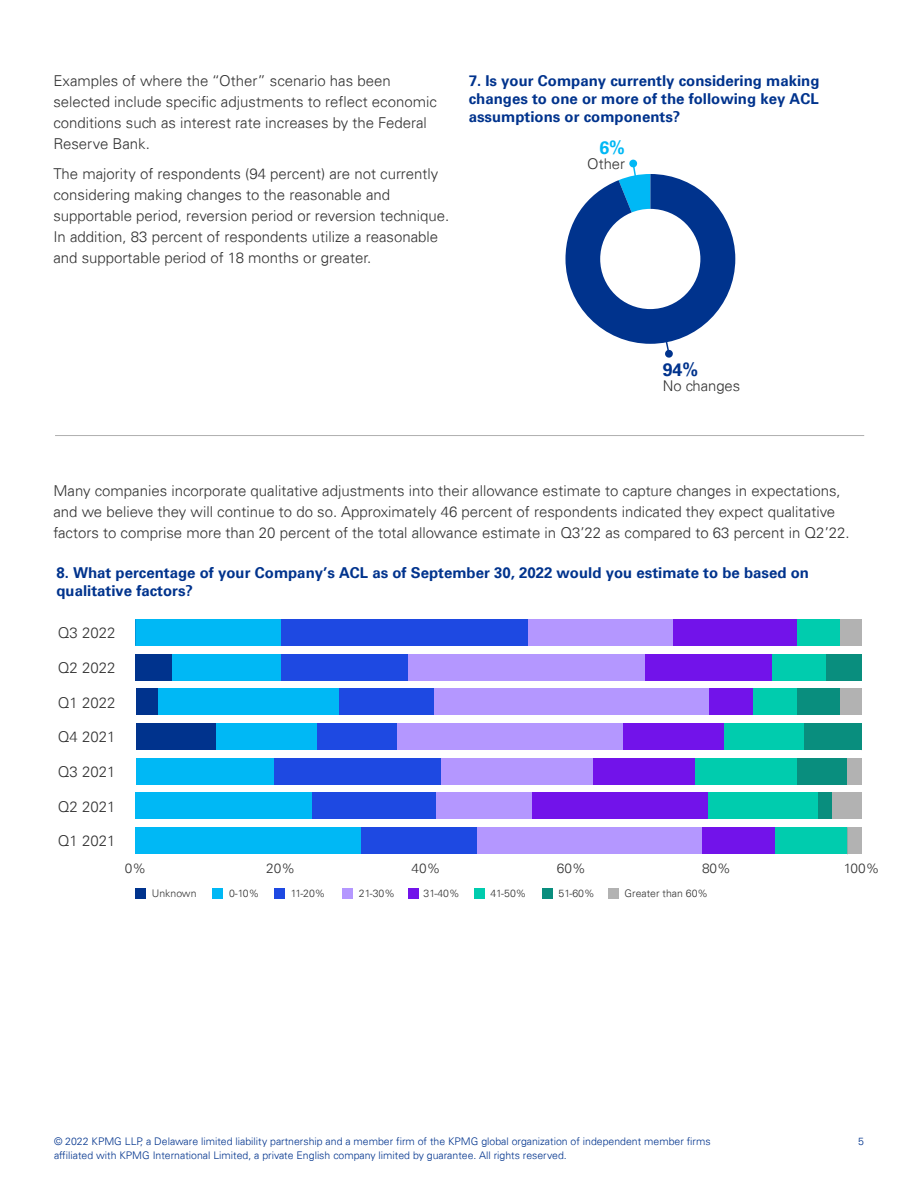
<style>
.page{position:relative;width:918px;height:1188px;background:#fff}
.page>*{position:absolute;margin:0;border:0;box-sizing:border-box;transform-origin:0 0}
.t1{font:700 17.85px "Univers";color:#00338d}
.t2{font:700 17.85px "Univers";color:#00b8f5}
.t3{font:300 15px/21px "Univers 45";color:#333}
.t4{font:700 15px/18px "Univers";color:#00338d}
.t5{font:300 14.85px "Univers 45";color:#333}
.t6{font:300 13.5px "Univers 45";color:#333}
.t7{font:300 10.5px "Univers 45";color:#00338d}
.t8{font:300 10.5px "Univers 45";color:#333}
</style>
<div class="page">
<div style="left:213px;top:888px;width:10px;height:10px;background:#00b8f5"></div>
<div style="left:274px;top:888px;width:10px;height:10px;background:#1e49e2"></div>
<div style="left:343px;top:888px;width:10px;height:10px;background:#b497ff"></div>
<div style="left:847px;top:827px;width:15px;height:27px;background:#b2b2b2"></div>
<div style="left:775px;top:827px;width:72px;height:27px;background:#00ccae"></div>
<div style="left:702px;top:827px;width:73px;height:27px;background:#7213ea"></div>
<div style="left:477px;top:827px;width:225px;height:27px;background:#b497ff"></div>
<div style="left:361px;top:827px;width:116px;height:27px;background:#1e49e2"></div>
<div style="left:136px;top:827px;width:225px;height:27px;background:#00b8f5"></div>
<div style="left:832px;top:792px;width:30px;height:27px;background:#b2b2b2"></div>
<div style="left:818px;top:792px;width:14px;height:27px;background:#098e7e"></div>
<div style="left:708px;top:792px;width:110px;height:27px;background:#00ccae"></div>
<div style="left:532px;top:792px;width:176px;height:27px;background:#7213ea"></div>
<div style="left:436px;top:792px;width:96px;height:27px;background:#b497ff"></div>
<div style="left:312px;top:792px;width:124px;height:27px;background:#1e49e2"></div>
<div style="left:136px;top:792px;width:176px;height:27px;background:#00b8f5"></div>
<div style="left:847px;top:758px;width:15px;height:27px;background:#b2b2b2"></div>
<div style="left:796px;top:758px;width:51px;height:27px;background:#098e7e"></div>
<div style="left:695px;top:758px;width:101px;height:27px;background:#00ccae"></div>
<div style="left:593px;top:758px;width:102px;height:27px;background:#7213ea"></div>
<div style="left:441px;top:758px;width:152px;height:27px;background:#b497ff"></div>
<div style="left:274px;top:758px;width:167px;height:27px;background:#1e49e2"></div>
<div style="left:136px;top:758px;width:138px;height:27px;background:#00b8f5"></div>
<div style="left:408px;top:888px;width:10px;height:10px;background:#7213ea"></div>
<div style="left:474px;top:888px;width:10px;height:10px;background:#00ccae"></div>
<div style="left:542px;top:888px;width:10px;height:10px;background:#098e7e"></div>
<div style="left:608px;top:888px;width:10px;height:10px;background:#b2b2b2"></div>
<div style="left:804px;top:723px;width:58px;height:27px;background:#098e7e"></div>
<div style="left:724px;top:723px;width:80px;height:27px;background:#00ccae"></div>
<div style="left:622px;top:723px;width:102px;height:27px;background:#7213ea"></div>
<div style="left:397px;top:723px;width:225px;height:27px;background:#b497ff"></div>
<div style="left:317px;top:723px;width:80px;height:27px;background:#1e49e2"></div>
<div style="left:216px;top:723px;width:101px;height:27px;background:#00b8f5"></div>
<div style="left:136px;top:723px;width:80px;height:27px;background:#00338d"></div>
<div style="left:136px;top:888px;width:10px;height:10px;background:#00338d"></div>
<div style="left:840px;top:688px;width:22px;height:27px;background:#b2b2b2"></div>
<div style="left:796px;top:688px;width:44px;height:27px;background:#098e7e"></div>
<div style="left:753px;top:688px;width:43px;height:27px;background:#00ccae"></div>
<div style="left:709px;top:688px;width:44px;height:27px;background:#7213ea"></div>
<div style="left:433px;top:688px;width:276px;height:27px;background:#b497ff"></div>
<div style="left:339px;top:688px;width:94px;height:27px;background:#1e49e2"></div>
<div style="left:158px;top:688px;width:181px;height:27px;background:#00b8f5"></div>
<div style="left:136px;top:688px;width:22px;height:27px;background:#00338d"></div>
<div style="left:826px;top:654px;width:36px;height:27px;background:#098e7e"></div>
<div style="left:772px;top:654px;width:54px;height:27px;background:#00ccae"></div>
<div style="left:644px;top:654px;width:128px;height:27px;background:#7213ea"></div>
<div style="left:408px;top:654px;width:236px;height:27px;background:#b497ff"></div>
<div style="left:281px;top:654px;width:127px;height:27px;background:#1e49e2"></div>
<div style="left:171px;top:654px;width:110px;height:27px;background:#00b8f5"></div>
<div style="left:136px;top:654px;width:36px;height:27px;background:#00338d"></div>
<div style="left:840px;top:619px;width:22px;height:27px;background:#b2b2b2"></div>
<div style="left:796px;top:619px;width:44px;height:27px;background:#00ccae"></div>
<div style="left:673px;top:619px;width:123px;height:27px;background:#7213ea"></div>
<div style="left:528px;top:619px;width:145px;height:27px;background:#b497ff"></div>
<div style="left:281px;top:619px;width:247px;height:27px;background:#1e49e2"></div>
<div style="left:136px;top:619px;width:145px;height:27px;background:#00b8f5"></div>
<svg style="left:629px;top:159px;width:8px;height:9px"></svg>
<svg style="left:565px;top:162px;width:170px;height:187px"></svg>
<svg style="left:665px;top:349px;width:8px;height:9px"></svg>
<div style="left:600px;top:209px;width:100px;height:100px;background:#fff;border-radius:50%"></div>
<hr style="left:55px;top:435px;width:809px;height:1px;background:#b2b2b2">
<p class="t3" style="left:53px;top:70px;width:385px">Examples of where the “Other” scenario has been selected include specific adjustments to reflect economic conditions such as interest rate increases by the Federal Reserve Bank.</p>
<p class="t3" style="left:53px;top:163px;width:397px">The majority of respondents (94 percent) are not currently considering making changes to the reasonable and supportable period, reversion period or reversion technique.<br>In addition, 83 percent of respondents utilize a reasonable and supportable period of 18 months or greater.</p>
<p class="t4" style="left:469px;top:72px;width:352px;text-align:justify">7. Is your Company currently considering making changes to one or more of the following key ACL assumptions or components?</p>
<p class="t2" style="left:599px;top:137px;width:27px">6%</p>
<p class="t5" style="left:587px;top:155px;width:39px">Other</p>
<p class="t1" style="left:663px;top:359px;width:37px">94%</p>
<p class="t5" style="left:663px;top:377px;width:79px">No changes</p>
<p class="t3" style="left:53px;top:480px;width:798px">Many companies incorporate qualitative adjustments into their allowance estimate to capture changes in expectations, and we believe they will continue to do so. Approximately 46 percent of respondents indicated they expect qualitative factors to comprise more than 20 percent of the total allowance estimate in Q3’22 as compared to 63 percent in Q2’22.</p>
<p class="t4" style="left:56px;top:565px;width:754px">8. What percentage of your Company’s ACL as of September 30, 2022 would you estimate to be based on qualitative factors?</p>
<p class="t3" style="left:58px;top:622px;width:59px">Q3 2022</p>
<p class="t3" style="left:58px;top:657px;width:59px">Q2 2022</p>
<p class="t3" style="left:58px;top:692px;width:59px">Q1 2022</p>
<p class="t3" style="left:58px;top:726px;width:59px">Q4 2021</p>
<p class="t3" style="left:58px;top:761px;width:59px">Q3 2021</p>
<p class="t3" style="left:58px;top:796px;width:59px">Q2 2021</p>
<p class="t3" style="left:58px;top:830px;width:59px">Q1 2021</p>
<p class="t6" style="left:125px;top:860px;width:23px">0%</p>
<p class="t6" style="left:266px;top:860px;width:30px">20%</p>
<p class="t6" style="left:412px;top:860px;width:30px">40%</p>
<p class="t6" style="left:557px;top:860px;width:30px">60%</p>
<p class="t6" style="left:702px;top:860px;width:30px">80%</p>
<p class="t6" style="left:844px;top:860px;width:37px">100%</p>
<p class="t8" style="left:424px;top:887px;width:37px">31-40%</p>
<p class="t8" style="left:490px;top:887px;width:37px">41-50%</p>
<p class="t8" style="left:559px;top:887px;width:37px">51-60%</p>
<p class="t8" style="left:625px;top:887px;width:85px">Greater than 60%</p>
<p class="t8" style="left:152px;top:887px;width:46px">Unknown</p>
<p class="t8" style="left:229px;top:887px;width:32px">0-10%</p>
<p class="t8" style="left:291px;top:887px;width:36px">11-20%</p>
<p class="t8" style="left:359px;top:887px;width:37px">21-30%</p>
<p class="t7" style="left:54px;top:1135px;width:658px">© 2022 KPMG LLP, a Delaware limited liability partnership and a member firm of the KPMG global organization of independent member firms</p>
<p class="t7" style="left:858px;top:1135px;width:7px">5</p>
<p class="t7" style="left:54px;top:1149px;width:514px">affiliated with KPMG International Limited, a private English company limited by guarantee. All rights reserved.</p>
</div>
